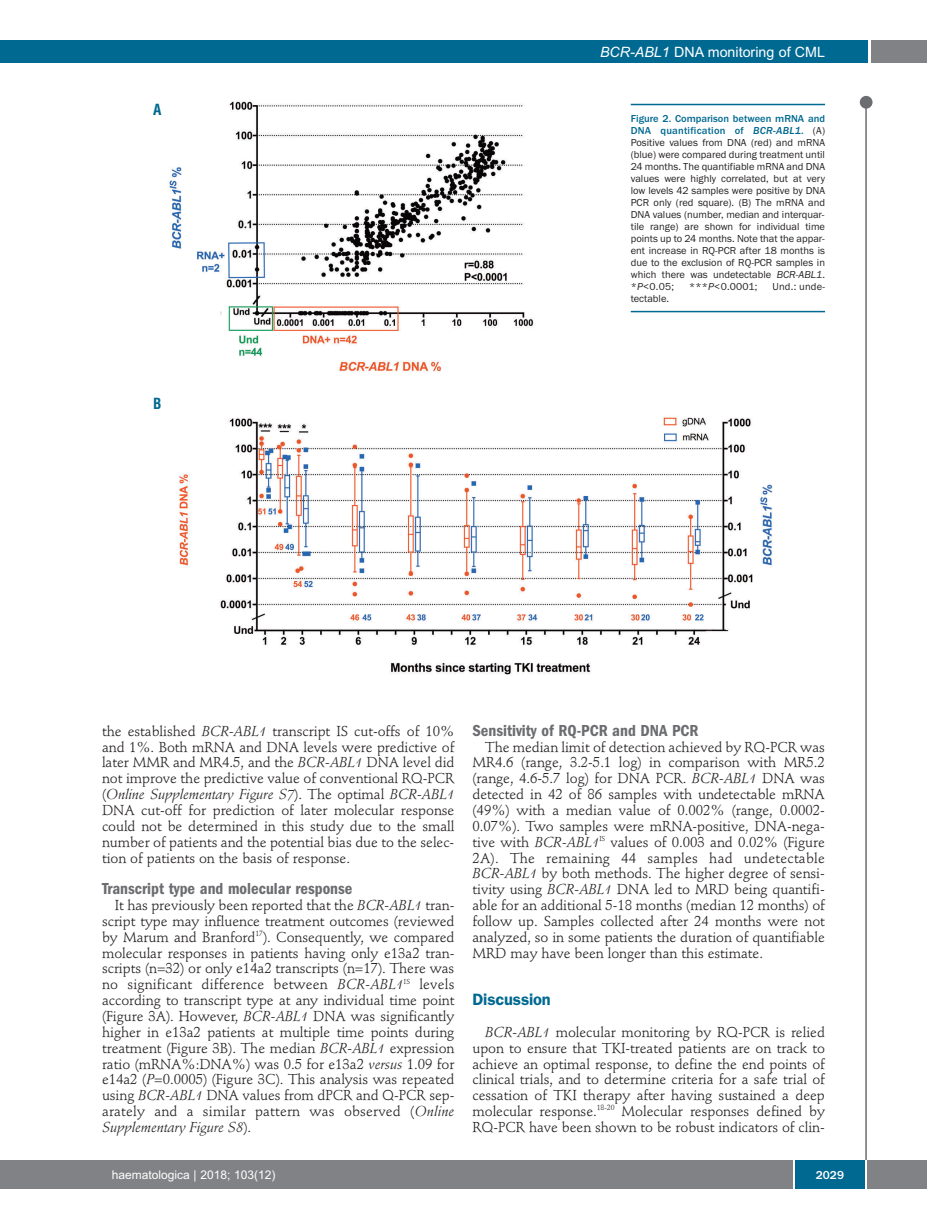
<style>
.page{position:relative;width:927px;height:1225px;background:#fff}
.page>*{position:absolute;margin:0;border:0;box-sizing:border-box;transform-origin:0 0}
.t1{font:600 condensed 16.5px "Franklin Gothic";color:#6c6d70}
.t2{font:600 16.5px "Franklin Gothic";letter-spacing:-.01em;color:#006991}
.t3{font:700 condensed 15px "Helvetica";color:#006991}
.t4{font:14.25px/15.9px "Stempel Schneidler";letter-spacing:-.005em;color:#231f20;text-align:justify}
.t5{font:14.25px "Arial";color:#fff}
.t6{font:12px "Arial";color:#fff}
.t7{font:500 12px "Franklin Gothic";color:#fff}
.t8{font:10.5px/12px "Franklin Gothic";color:#231f20;text-align:justify}
.s1{font-style:italic}
.s2{font-weight:500;color:#006991}
.s3{font-weight:500;font-style:italic;color:#006991}
</style>
<div class="page">
<div style="left:860px;top:96px;width:12px;height:13px;background:#6c6d70;border-radius:50%"></div>
<hr style="left:865px;top:98px;width:2px;height:1062px;background:#6c6d70">
<div style="left:871px;top:40px;width:56px;height:22px;background:#808285"></div>
<div style="left:18px;top:40px;width:849px;height:22px;background:#006991"></div>
<div style="left:17px;top:1160px;width:910px;height:28px;background:#808285"></div>
<div style="left:795px;top:1160px;width:70px;height:28px;background:#006991"></div>
<hr style="left:793px;top:1160px;width:2px;height:28px;background:#fff">
<hr style="left:865px;top:1160px;width:2px;height:28px;background:#fff">
<div style="left:0;top:40px;width:19px;height:22px;background:#006991"></div>
<div style="left:0;top:1160px;width:18px;height:28px;background:#808285"></div>
<img style="left:169px;top:101px;width:613px;height:574px">
<hr style="left:631px;top:104px;width:194px;height:1px;background:#006991">
<hr style="left:631px;top:311px;width:194px;height:1px;background:#006991">
<p class="t3" style="left:153px;top:101px;width:10px">A</p>
<p class="t3" style="left:153px;top:395px;width:10px">B</p>
<p class="t5" style="left:600px;top:44px;width:226px"><span class="s1">BCR-ABL1</span> DNA monitoring of CML</p>
<p class="t8" style="left:631px;top:113px;width:196px"><span class="s2">Figure 2. Comparison between mRNA and DNA quantification of</span> <span class="s3">BCR-ABL1</span><span class="s2">.</span> (A)<br>Positive values from DNA (red) and mRNA (blue) were compared during treatment until 24 months. The quantifiable mRNA and DNA values were highly correlated, but at very low levels 42 samples were positive by DNA PCR only (red square). (B) The mRNA and DNA values (number, median and interquar&shy;tile range) are shown for individual time points up to 24 months. Note that the appar&shy;ent increase in RQ-PCR after 18 months is due to the exclusion of RQ-PCR samples in which there was undetectable <span class="s1">BCR-ABL1</span>. *<span class="s1">P</span>&lt;0.05;</p>
<p class="t8" style="left:689px;top:281px;width:70px">***<span class="s1">P</span>&lt;0.0001;</p>
<p class="t8" style="left:773px;top:281px;width:54px">Und.: unde-</p>
<p class="t8" style="left:631px;top:293px;width:40px">tectable.</p>
<p class="t4" style="left:102px;top:724px;width:354px">the established <span class="s1">BCR-ABL1</span> transcript IS cut-offs of 10% and 1%. Both mRNA and DNA levels were predictive of later MMR and MR4.5, and the <span class="s1">BCR-ABL1</span> DNA level did not improve the predictive value of conventional RQ-PCR (<span class="s1">Online Supplementary Figure S7</span>). The optimal <span class="s1">BCR-ABL1<br></span>DNA cut-off for prediction of later molecular response could not be determined in this study due to the small number of patients and the potential bias due to the selec&shy;tion of patients on the basis of response.</p>
<p class="t1" style="left:102px;top:883px;width:252px">Transcript type and molecular response</p>
<p class="t4" style="left:102px;top:898px;width:354px;text-indent:13px">It has previously been reported that the <span class="s1">BCR-ABL1</span> tran&shy;script type may influence treatment outcomes (reviewed by Marum and Branford<sup>17</sup>). Consequently, we compared molecular responses in patients having only e13a2 tran&shy;scripts (n=32) or only e14a2 transcripts (n=17). There was no significant difference between <span class="s1">BCR-ABL1</span><sup>IS</sup> levels according to transcript type at any individual time point (Figure 3A). However, <span class="s1">BCR-ABL1</span> DNA was significantly higher in e13a2 patients at multiple time points during treatment (Figure 3B). The median <span class="s1">BCR-ABL1</span> expression ratio (mRNA%:DNA%) was 0.5 for e13a2 <span class="s1">versus</span> 1.09 for e14a2 (<span class="s1">P</span>=0.0005) (Figure 3C). This analysis was repeated using <span class="s1">BCR-ABL1</span> DNA values from dPCR and Q-PCR sep&shy;arately and a similar pattern was observed (<span class="s1">Online Supplementary Figure S8</span>).</p>
<p class="t1" style="left:472px;top:724px;width:228px">Sensitivity of RQ-PCR and DNA PCR</p>
<p class="t4" style="left:472px;top:740px;width:354px;text-indent:13px">The median limit of detection achieved by RQ-PCR was MR4.6 (range, 3.2-5.1 log) in comparison with MR5.2 (range, 4.6-5.7 log) for DNA PCR. <span class="s1">BCR-ABL1</span> DNA was detected in 42 of 86 samples with undetectable mRNA (49%) with a median value of 0.002% (range, 0.0002- 0.07%). Two samples were mRNA-positive, DNA-nega&shy;tive with <span class="s1">BCR-ABL1</span><sup>IS</sup> values of 0.003 and 0.02% (Figure 2A). The remaining 44 samples had undetectable <span class="s1">BCR-ABL1</span> by both methods. The higher degree of sensi&shy;tivity using <span class="s1">BCR-ABL1</span> DNA led to MRD being quantifi&shy;able for an additional 5-18 months (median 12 months) of follow up. Samples collected after 24 months were not analyzed, so in some patients the duration of quantifiable MRD may have been longer than this estimate.</p>
<p class="t2" style="left:472px;top:993px;width:80px">Discussion</p>
<p class="t4" style="left:472px;top:1025px;width:354px;text-indent:13px"><span class="s1">BCR-ABL1</span> molecular monitoring by RQ-PCR is relied upon to ensure that TKI-treated patients are on track to achieve an optimal response, to define the end points of clinical trials, and to determine criteria for a safe trial of cessation of TKI therapy after having sustained a deep molecular response.<sup>18-20</sup> Molecular responses defined by RQ-PCR have been shown to be robust indicators of clin-</p>
<p class="t6" style="left:112px;top:1167px;width:165px">haematologica | 2018; 103(12)</p>
<p class="t7" style="left:816px;top:1167px;width:30px">2029</p>
</div>
